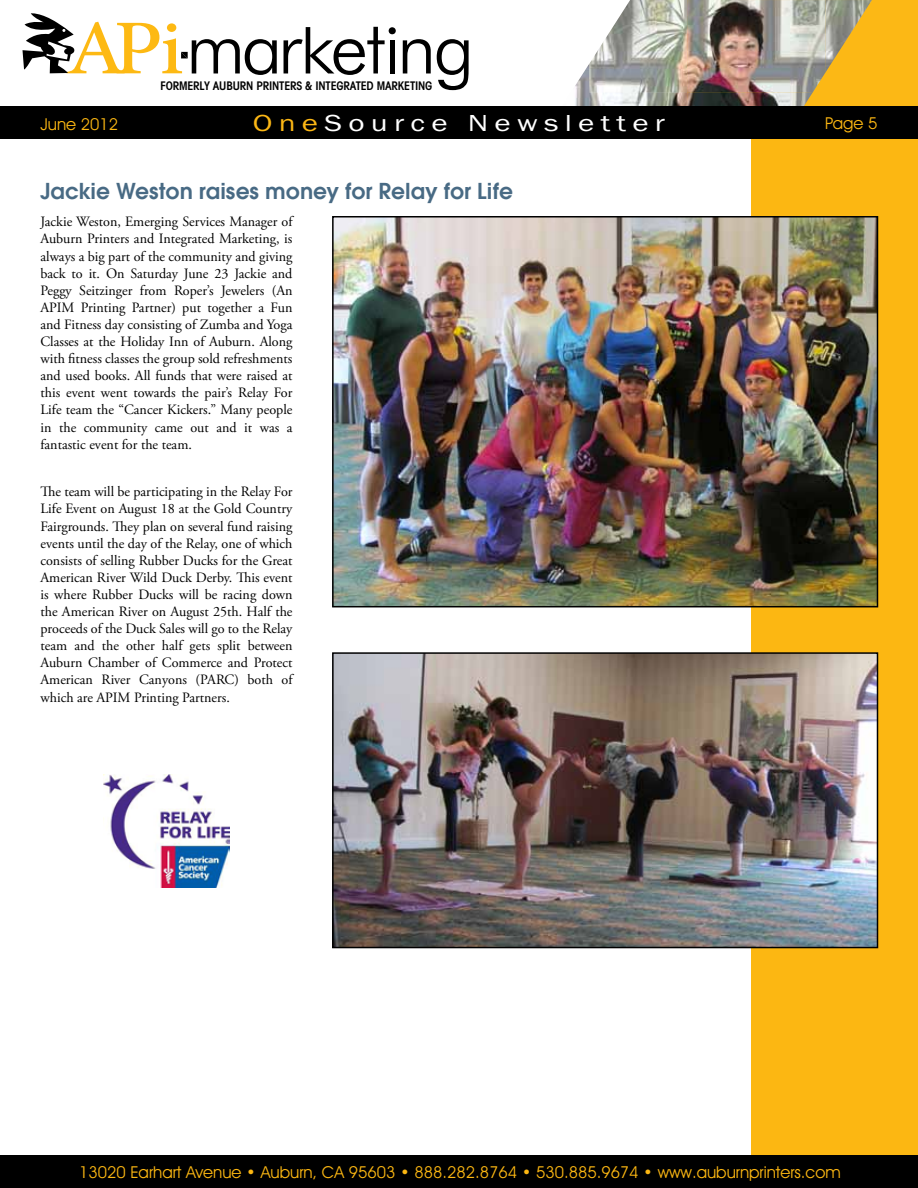
<style>
.page{position:relative;width:918px;height:1188px;background:#fff}
.page>*{position:absolute;margin:0;border:0;box-sizing:border-box;transform-origin:0 0}
.t1{font:600 24px "Avant Gar Got Itc TEE";color:#486a84}
.t2{font:24px "Franklin Gothic";letter-spacing:.2em;color:#fff;scale:1.3 1}
.t3{font:16.5px "Avant Garde IT Cby BT";color:#fcb712}
.t4{font:14.25px/17.1px "Adobe Garamond Pro";color:#000;text-align:justify}
.t5{font:600 condensed 11.85px "Avant Garde";letter-spacing:-.015em;color:#000}
.s1{color:#fcb715}
</style>
<div class="page">
<div style="left:752px;top:139px;width:166px;height:1049px;background:#fcb712"></div>
<img style="left:335px;top:219px;width:540px;height:385px">
<div style="left:332px;top:216px;width:546px;height:391px;border:2px solid #000"></div>
<img style="left:335px;top:655px;width:540px;height:290px">
<div style="left:332px;top:652px;width:546px;height:296px;border:2px solid #000"></div>
<img style="left:103px;top:774px;width:127px;height:113px">
<div style="left:687px;top:0;width:231px;height:139px;background:#fcb815"></div>
<img style="left:589px;top:0;width:237px;height:93px">
<img style="left:575px;top:64px;width:14px;height:42px">
<img style="left:589px;top:93px;width:98px;height:13px">
<img style="left:826px;top:0;width:46px;height:72px">
<img style="left:687px;top:92px;width:126px;height:14px">
<div style="left:0;top:106px;width:918px;height:33px;background:#000"></div>
<svg style="left:284px;top:27px;width:112px;height:48px"></svg>
<div style="left:390px;top:40px;width:5px;height:33px;background:#000"></div>
<svg style="left:403px;top:39px;width:28px;height:34px"></svg>
<svg style="left:437px;top:39px;width:32px;height:51px"></svg>
<svg style="left:23px;top:13px;width:254px;height:62px"></svg>
<div style="left:0;top:1155px;width:918px;height:33px;background:#000"></div>
<p class="t5" style="left:161px;top:79px;width:273px">FORMERLY AUBURN PRINTERS &amp; INTEGRATED MARKETING</p>
<h1 class="t2" style="left:253px;top:108px;width:319px"><span class="s1">One</span>Source Newsletter</h1>
<p class="t3" style="left:40px;top:114px;width:79px">June 2012</p>
<p class="t3" style="left:825px;top:113px;width:54px">Page 5</p>
<h1 class="t1" style="left:40px;top:177px;width:474px">Jackie Weston raises money for Relay for Life</h1>
<p class="t4" style="left:40px;top:214px;width:254px">Jackie Weston, Emerging Services Manager of Auburn Printers and Integrated Marketing, is always a big part of the community and giving back to it. On Saturday June 23 Jackie and Peggy Seitzinger from Roper’s Jewelers (An APIM Printing Partner) put together a Fun and Fitness day consisting of Zumba and Yoga Classes at the Holiday Inn of Auburn. Along with fitness classes the group sold refreshments and used books. All funds that were raised at this event went towards the pair’s Relay For Life team the “Cancer Kickers.” Many people in the community came out and it was a fantastic event for the team.</p>
<p class="t4" style="left:40px;top:484px;width:254px">The team will be participating in the Relay For Life Event on August 18 at the Gold Country Fairgrounds. They plan on several fund raising events until the day of the Relay, one of which consists of selling Rubber Ducks for the Great American River Wild Duck Derby. This event is where Rubber Ducks will be racing down the American River on August 25th. Half the proceeds of the Duck Sales will go to the Relay team and the other half gets split between Auburn Chamber of Commerce and Protect American River Canyons (PARC) both of which are APIM Printing Partners.</p>
<p class="t3" style="left:79px;top:1162px;width:763px">13020 Earhart Avenue • Auburn, CA 95603 • 888.282.8764 • 530.885.9674 • www.auburnprinters.com</p>
</div>
